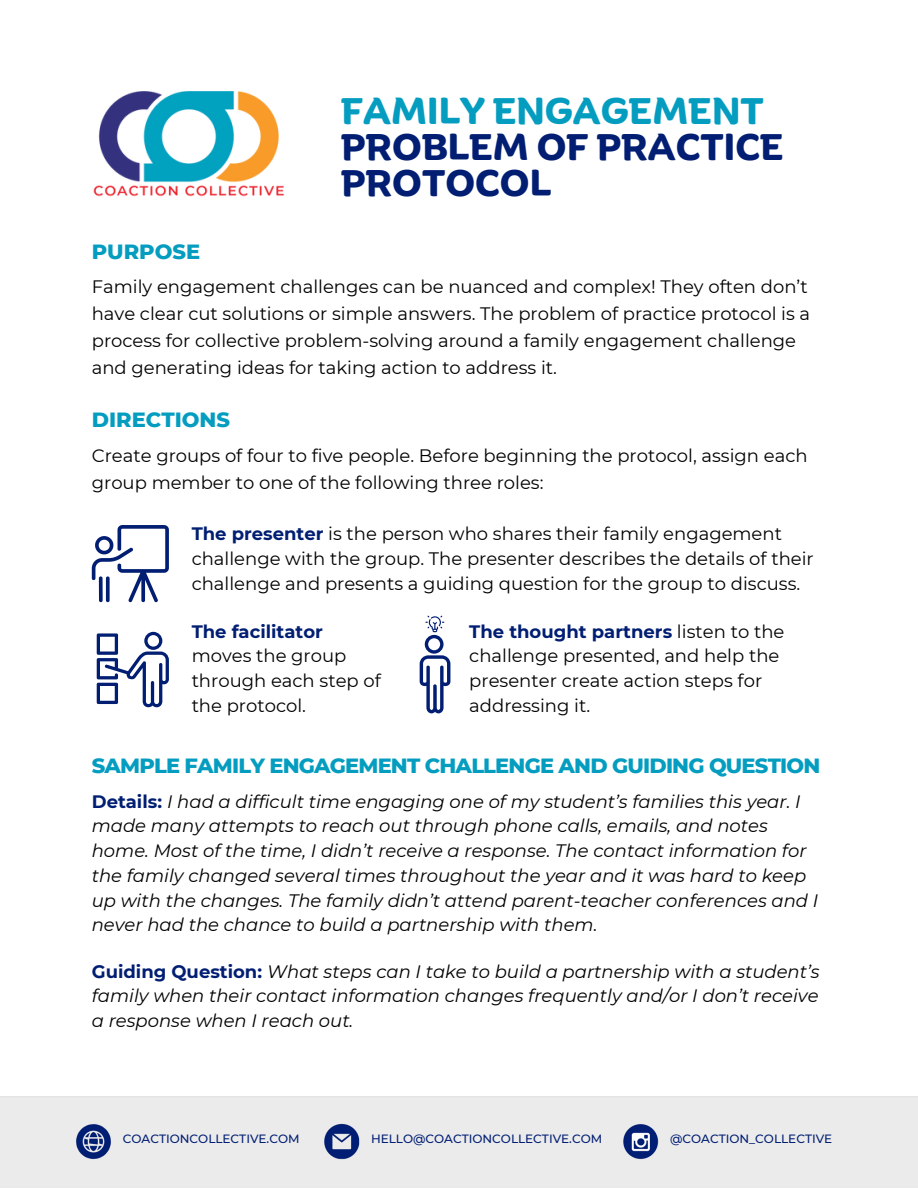
<style>
.page{position:relative;width:918px;height:1188px;background:#fff}
.page>*{position:absolute;margin:0;border:0;box-sizing:border-box;transform-origin:0 0}
.t1{font:700 36px/36px "Binate Display";color:#011e73}
.t2{font:800 21px "Montserrat";letter-spacing:-.04em;color:#049dc0}
.t3{font:800 21px "Montserrat";color:#049dc0}
.t4{font:18px/24.8px "Montserrat";color:#000}
.t5{font:italic 18px/24.8px "Montserrat";color:#000}
.t6{font:500 12px "Montserrat";color:#011e73}
.s1{color:#049dc0}
.s2{font-weight:700;color:#011e73}
.s3{font-weight:700;font-style:normal;color:#011e73}
</style>
<div class="page">
<div style="left:0;top:1096px;width:918px;height:92px;background:#ebebeb"></div>
<img style="left:93px;top:92px;width:191px;height:105px">
<svg style="left:92px;top:525px;width:77px;height:77px"></svg>
<svg style="left:97px;top:632px;width:72px;height:76px"></svg>
<svg style="left:420px;top:616px;width:30px;height:97px"></svg>
<p class="t1" style="left:341px;top:88px;width:444px"><span class="s1">FAMILY ENGAGEMENT<br></span>PROBLEM OF PRACTICE<br>PROTOCOL</p>
<p class="t3" style="left:92px;top:239px;width:110px">PURPOSE</p>
<p class="t4" style="left:92px;top:274px;width:720px;line-height:27px">Family engagement challenges can be nuanced and complex! They often don’t have clear cut solutions or simple answers. The problem of practice protocol is a process for collective problem-solving around a family engagement challenge and generating ideas for taking action to address it.</p>
<p class="t3" style="left:92px;top:407px;width:140px">DIRECTIONS</p>
<p class="t4" style="left:92px;top:442px;width:717px;line-height:27px">Create groups of four to five people. Before beginning the protocol, assign each group member to one of the following three roles:</p>
<p class="t4" style="left:192px;top:521px;width:624px"><span class="s2">The presenter</span> is the person who shares their family engagement challenge with the group. The presenter describes the details of their challenge and presents a guiding question for the group to discuss.</p>
<p class="t4" style="left:192px;top:619px;width:191px"><span class="s2">The facilitator </span>moves the group through each step of the protocol.</p>
<p class="t4" style="left:469px;top:619px;width:317px"><span class="s2">The thought partners</span> listen to the challenge presented, and help the presenter create action steps for addressing it.</p>
<p class="t2" style="left:92px;top:753px;width:730px">SAMPLE FAMILY ENGAGEMENT CHALLENGE AND GUIDING QUESTION</p>
<h3 class="t5" style="left:92px;top:789px;width:728px"><span class="s3">Details:</span> I had a difficult time engaging one of my student’s families this year. I made many attempts to reach out through phone calls, emails, and notes home. Most of the time, I didn’t receive a response. The contact information for the family changed several times throughout the year and it was hard to keep up with the changes. The family didn’t attend parent-teacher conferences and I never had the chance to build a partnership with them.</h3>
<h3 class="t5" style="left:92px;top:959px;width:729px;text-align:justify"><span class="s3">Guiding Question:</span> What steps can I take to build a partnership with a student’s family when their contact information changes frequently and/or I don’t receive a response when I reach out.</h3>
<p class="t6" style="left:123px;top:1131px;width:178px">COACTIONCOLLECTIVE.COM</p>
<p class="t6" style="left:371px;top:1131px;width:233px">HELLO@COACTIONCOLLECTIVE.COM</p>
<p class="t6" style="left:670px;top:1131px;width:164px">@COACTION_COLLECTIVE</p>
</div>
